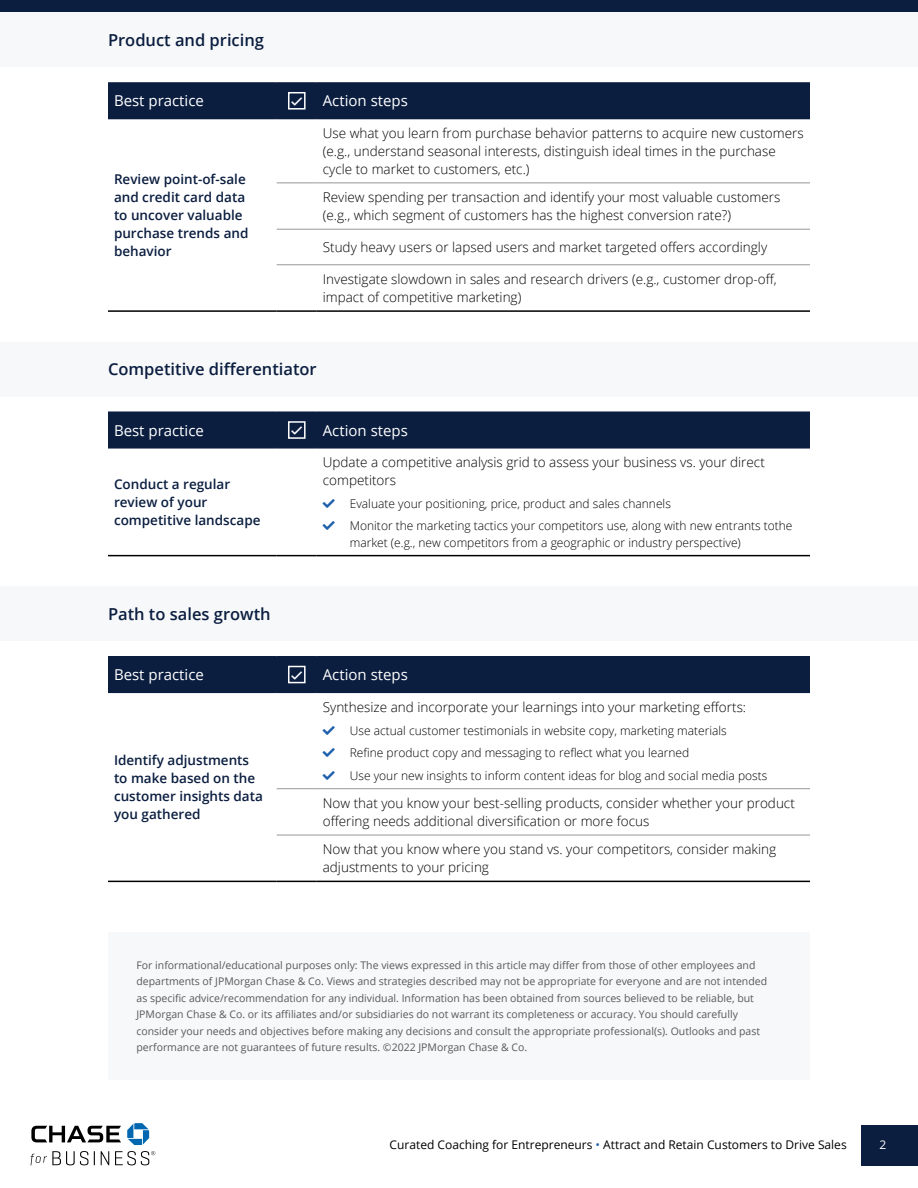
<style>
.page{position:relative;width:918px;height:1188px;background:#fff}
.page>*{position:absolute;margin:0;border:0;box-sizing:border-box;transform-origin:0 0}
.t1{font:600 16.5px "Open Sans";color:#0b1e40}
.t2{font:15px "Open Sans";color:#fff}
.TD_-_Pro{font:300 13.5px/18px "Open Sans";color:#000}
.t3{font:600 13.5px/18px "Open Sans";color:#0b1e40}
.t4{font:300 12px/16.5px "Open Sans";color:#000}
.t5{font:12px "Open Sans";color:#000}
.t6{font:12px "Open Sans";color:#fff}
.t7{font:10.5px/16.5px "Open Sans";color:#58595b}
.s1{color:#1f60ad}
</style>
<div class="page">
<div style="left:861px;top:1125px;width:57px;height:40px;background:#0b1e40"></div>
<div style="left:0;top:0;width:918px;height:13px;background:#0b1e40"></div>
<svg style="left:31px;top:1123px;width:124px;height:42px"></svg>
<div style="left:0;top:342px;width:918px;height:54px;background:#f7f8f9"></div>
<hr style="left:108px;top:411px;width:169px;height:2px;background:#0b1e40">
<hr style="left:277px;top:411px;width:40px;height:2px;background:#0b1e40">
<hr style="left:317px;top:411px;width:493px;height:2px;background:#0b1e40">
<hr style="left:108px;top:447px;width:169px;height:2px;background:#0b1e40">
<hr style="left:277px;top:447px;width:40px;height:2px;background:#0b1e40">
<hr style="left:317px;top:447px;width:493px;height:2px;background:#0b1e40">
<hr style="left:108px;top:555px;width:169px;height:1px;background:#000">
<hr style="left:277px;top:555px;width:40px;height:1px;background:#000">
<hr style="left:317px;top:555px;width:493px;height:1px;background:#000">
<div style="left:0;top:586px;width:918px;height:55px;background:#f7f8f9"></div>
<hr style="left:108px;top:656px;width:169px;height:2px;background:#0b1e40">
<hr style="left:277px;top:656px;width:40px;height:2px;background:#0b1e40">
<hr style="left:317px;top:656px;width:493px;height:2px;background:#0b1e40">
<hr style="left:108px;top:692px;width:169px;height:1px;background:#0b1e40">
<hr style="left:277px;top:692px;width:40px;height:1px;background:#0b1e40">
<hr style="left:317px;top:692px;width:493px;height:1px;background:#0b1e40">
<hr style="left:108px;top:881px;width:169px;height:1px;background:#000">
<hr style="left:277px;top:881px;width:40px;height:1px;background:#000">
<hr style="left:317px;top:881px;width:493px;height:1px;background:#000">
<hr style="left:277px;top:788px;width:40px;height:1px;background:#989696">
<hr style="left:317px;top:788px;width:493px;height:1px;background:#989696">
<hr style="left:277px;top:835px;width:40px;height:1px;background:#989696">
<hr style="left:317px;top:835px;width:493px;height:1px;background:#989696">
<div style="left:0;top:13px;width:918px;height:54px;background:#f7f8f9"></div>
<hr style="left:108px;top:82px;width:169px;height:2px;background:#0b1e40">
<hr style="left:277px;top:82px;width:40px;height:2px;background:#0b1e40">
<hr style="left:317px;top:82px;width:493px;height:2px;background:#0b1e40">
<hr style="left:277px;top:183px;width:40px;height:1px;background:#989696">
<hr style="left:317px;top:183px;width:493px;height:1px;background:#989696">
<hr style="left:277px;top:229px;width:40px;height:1px;background:#989696">
<hr style="left:317px;top:229px;width:493px;height:1px;background:#989696">
<hr style="left:277px;top:265px;width:40px;height:1px;background:#989696">
<hr style="left:317px;top:265px;width:493px;height:1px;background:#989696">
<hr style="left:277px;top:310px;width:40px;height:2px;background:#000">
<hr style="left:317px;top:310px;width:493px;height:2px;background:#000">
<hr style="left:108px;top:310px;width:169px;height:2px;background:#000">
<div style="left:108px;top:932px;width:702px;height:148px;background:#f7f8f9"></div>
<div style="left:108px;top:413px;width:702px;height:34px;background:#0b1e40"></div>
<div style="left:108px;top:658px;width:702px;height:34px;background:#0b1e40"></div>
<div style="left:108px;top:84px;width:702px;height:35px;background:#0b1e40"></div>
<h2 class="t1" style="left:108px;top:29px;width:158px">Product and pricing</h2>
<p class="t2" style="left:114px;top:91px;width:91px">Best practice</p>
<p class="t2" style="left:323px;top:91px;width:87px">Action steps</p>
<p class="t3" style="left:114px;top:170px;width:136px">Review point-of-sale and credit card data to uncover valuable purchase trends and behavior</p>
<p class="TD_-_Pro" style="left:323px;top:124px;width:482px">Use what you learn from purchase behavior patterns to acquire new customers (e.g., understand seasonal interests, distinguish ideal times in the purchase cycle to market to customers, etc.)</p>
<p class="TD_-_Pro" style="left:323px;top:188px;width:459px">Review spending per transaction and identify your most valuable customers (e.g., which segment of customers has the highest conversion rate?)</p>
<p class="TD_-_Pro" style="left:323px;top:238px;width:446px">Study heavy users or lapsed users and market targeted offers accordingly</p>
<p class="TD_-_Pro" style="left:323px;top:270px;width:455px">Investigate slowdown in sales and research drivers (e.g., customer drop-off, impact of competitive marketing)</p>
<h2 class="t1" style="left:108px;top:358px;width:210px">Competitive differentiator</h2>
<p class="t2" style="left:114px;top:420px;width:91px">Best practice</p>
<p class="t2" style="left:323px;top:420px;width:87px">Action steps</p>
<p class="t3" style="left:114px;top:475px;width:148px">Conduct a regular review of your competitive landscape</p>
<p class="TD_-_Pro" style="left:323px;top:453px;width:444px">Update a competitive analysis grid to assess your business vs. your direct competitors</p>
<p class="t4" style="left:350px;top:495px;width:323px">Evaluate your positioning, price, product and sales channels</p>
<p class="t4" style="left:350px;top:517px;width:444px">Monitor the marketing tactics your competitors use, along with new entrants tothe market (e.g., new competitors from a geographic or industry perspective)</p>
<h2 class="t1" style="left:108px;top:603px;width:164px">Path to sales growth</h2>
<p class="t2" style="left:114px;top:665px;width:91px">Best practice</p>
<p class="t2" style="left:323px;top:665px;width:87px">Action steps</p>
<p class="t3" style="left:114px;top:751px;width:150px">Identify adjustments to make based on the customer insights data you gathered</p>
<p class="TD_-_Pro" style="left:323px;top:698px;width:425px">Synthesize and incorporate your learnings into your marketing efforts:</p>
<p class="t4" style="left:350px;top:722px;width:379px">Use actual customer testimonials in website copy, marketing materials</p>
<p class="t4" style="left:350px;top:744px;width:341px">Refine product copy and messaging to reflect what you learned</p>
<p class="t4" style="left:350px;top:767px;width:419px">Use your new insights to inform content ideas for blog and social media posts</p>
<p class="TD_-_Pro" style="left:323px;top:794px;width:474px">Now that you know your best-selling products, consider whether your product offering needs additional diversification or more focus</p>
<p class="TD_-_Pro" style="left:323px;top:840px;width:455px">Now that you know where you stand vs. your competitors, consider making adjustments to your pricing</p>
<p class="t7" style="left:136px;top:957px;width:632px">For informational/educational purposes only: The views expressed in this article may differ from those of other employees and departments of JPMorgan Chase &amp; Co. Views and strategies described may not be appropriate for everyone and are not intended as specific advice/recommendation for any individual. Information has been obtained from sources believed to be reliable, but JPMorgan Chase &amp; Co. or its affiliates and/or subsidiaries do not warrant its completeness or accuracy. You should carefully consider your needs and objectives before making any decisions and consult the appropriate professional(s). Outlooks and past performance are not guarantees of future results. ©2022 JPMorgan Chase &amp; Co.</p>
<p class="t5" style="left:390px;top:1137px;width:459px">Curated Coaching for Entrepreneurs <span class="s1">•</span> Attract and Retain Customers to Drive Sales</p>
<p class="t6" style="left:880px;top:1137px;width:8px">2</p>
</div>
